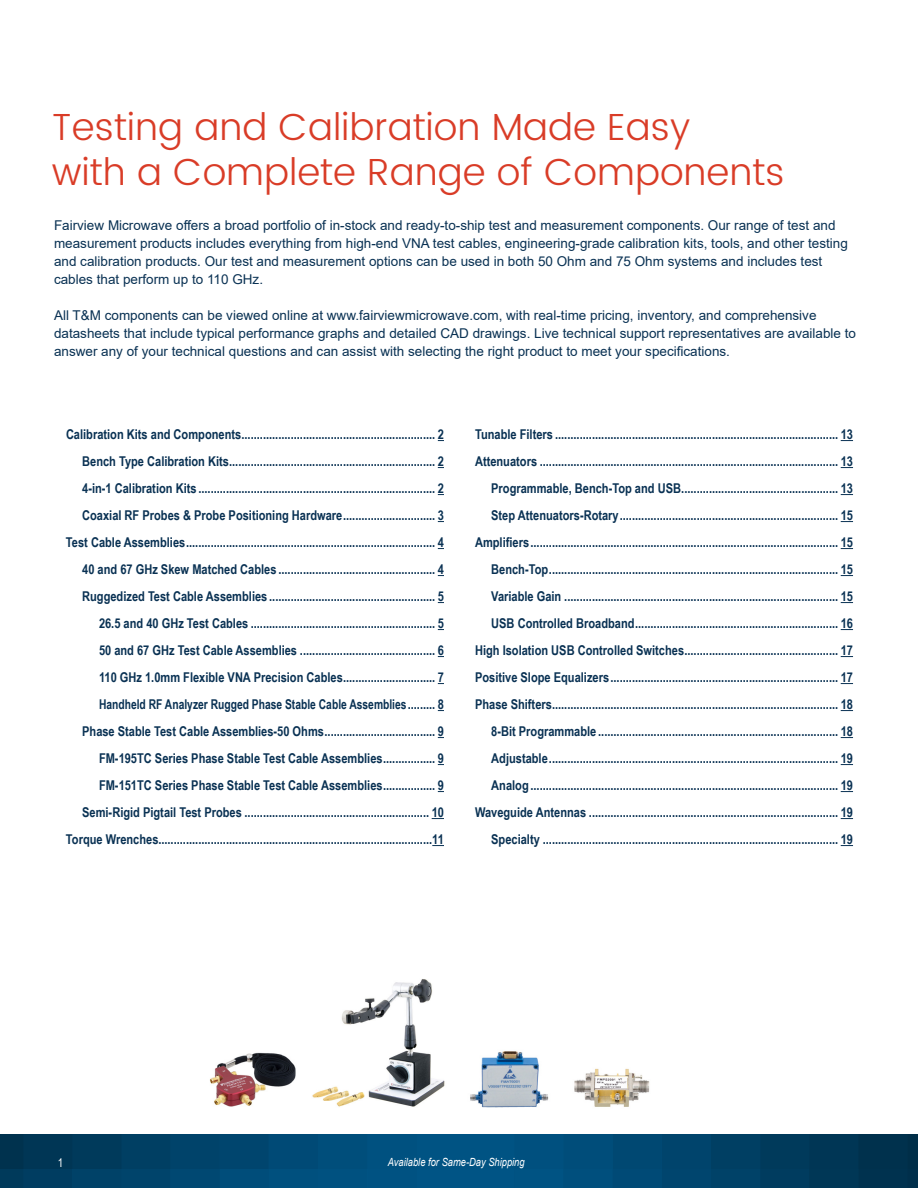
<style>
.page{position:relative;width:918px;height:1188px;background:#fff}
.page>*{position:absolute;margin:0;border:0;box-sizing:border-box;transform-origin:0 0}
.PSG_Header_1{font:300 37.65px "Poppins";color:#d93c27}
.Paragraph_Style_1{font:700 13.5px "Arial Narrow";color:#093153}
.PSG_Paragraph{font:13.5px/18px "Arial";color:#093153}
.Paragraph_Style_1-2{font:700 13.5px "Arial Narrow";color:#093153;scale:.93 1}
.t1{font:12px "Arial Narrow";color:#fff}
.t2{font:italic 11.25px "Arial";color:#fff;scale:.83 1}
</style>
<div class="page">
<svg style="left:0;top:1134px;width:918px;height:54px;background:#00446c"></svg>
<img style="left:210px;top:1052px;width:86px;height:55px">
<img style="left:470px;top:1051px;width:79px;height:57px">
<img style="left:574px;top:1068px;width:76px;height:39px">
<img style="left:312px;top:979px;width:133px;height:128px">
<svg style="left:432px;top:818px;width:12px;height:1px"></svg>
<svg style="left:432px;top:845px;width:12px;height:1px"></svg>
<svg style="left:841px;top:440px;width:12px;height:1px"></svg>
<svg style="left:841px;top:467px;width:12px;height:1px"></svg>
<svg style="left:841px;top:494px;width:12px;height:1px"></svg>
<svg style="left:841px;top:521px;width:12px;height:1px"></svg>
<svg style="left:841px;top:548px;width:12px;height:1px"></svg>
<svg style="left:841px;top:575px;width:12px;height:1px"></svg>
<svg style="left:841px;top:602px;width:12px;height:1px"></svg>
<svg style="left:841px;top:629px;width:12px;height:1px"></svg>
<svg style="left:841px;top:656px;width:12px;height:1px"></svg>
<svg style="left:841px;top:683px;width:12px;height:1px"></svg>
<svg style="left:841px;top:710px;width:12px;height:1px"></svg>
<svg style="left:841px;top:737px;width:12px;height:1px"></svg>
<svg style="left:841px;top:764px;width:12px;height:1px"></svg>
<svg style="left:841px;top:791px;width:12px;height:1px"></svg>
<svg style="left:841px;top:818px;width:12px;height:1px"></svg>
<svg style="left:841px;top:845px;width:12px;height:1px"></svg>
<p class="PSG_Header_1" style="left:52px;top:100px;width:640px">Testing and Calibration Made Easy</p>
<p class="PSG_Header_1" style="left:52px;top:145px;width:734px">with a Complete Range of Components</p>
<p class="PSG_Paragraph" style="left:54px;top:216px;width:795px">Fairview Microwave offers a broad portfolio of in-stock and ready-to-ship test and measurement components. Our range of test and measurement products includes everything from high-end VNA test cables, engineering-grade calibration kits, tools, and other testing and calibration products. Our test and measurement options can be used in both 50 Ohm and 75 Ohm systems and includes test cables that perform up to 110 GHz.</p>
<p class="PSG_Paragraph" style="left:54px;top:306px;width:804px">All T&amp;M components can be viewed online at www.fairviewmicrowave.com, with real-time pricing, inventory, and comprehensive datasheets that include typical performance graphs and detailed CAD drawings. Live technical support representatives are available to answer any of your technical questions and can assist with selecting the right product to meet your specifications.</p>
<p class="Paragraph_Style_1" style="left:66px;top:424px;width:379px">Calibration Kits and Components............................................................... 2</p>
<p class="Paragraph_Style_1" style="left:82px;top:451px;width:363px">Bench Type Calibration Kits................................................................... 2</p>
<p class="Paragraph_Style_1" style="left:82px;top:478px;width:363px">4-in-1 Calibration Kits ............................................................................. 2</p>
<p class="Paragraph_Style_1" style="left:82px;top:505px;width:363px">Coaxial RF Probes &amp; Probe Positioning Hardware.............................. 3</p>
<p class="Paragraph_Style_1" style="left:66px;top:532px;width:380px">Test Cable Assemblies................................................................................. 4</p>
<p class="Paragraph_Style_1" style="left:82px;top:559px;width:363px">40 and 67 GHz Skew Matched Cables ................................................... 4</p>
<p class="Paragraph_Style_1" style="left:82px;top:586px;width:363px">Ruggedized Test Cable Assemblies ...................................................... 5</p>
<p class="Paragraph_Style_1" style="left:99px;top:613px;width:346px">26.5 and 40 GHz Test Cables ............................................................ 5</p>
<p class="Paragraph_Style_1" style="left:99px;top:640px;width:346px">50 and 67 GHz Test Cable Assemblies ............................................ 6</p>
<p class="Paragraph_Style_1" style="left:99px;top:667px;width:346px">110 GHz 1.0mm Flexible VNA Precision Cables.............................. 7</p>
<p class="Paragraph_Style_1-2" style="left:99px;top:694px;width:372px">Handheld RF Analyzer Rugged Phase Stable Cable Assemblies......... 8</p>
<p class="Paragraph_Style_1" style="left:82px;top:721px;width:363px">Phase Stable Test Cable Assemblies-50 Ohms.................................... 9</p>
<p class="Paragraph_Style_1" style="left:99px;top:748px;width:346px">FM-195TC Series Phase Stable Test Cable Assemblies................. 9</p>
<p class="Paragraph_Style_1" style="left:99px;top:775px;width:346px">FM-151TC Series Phase Stable Test Cable Assemblies................. 9</p>
<p class="Paragraph_Style_1" style="left:82px;top:802px;width:363px">Semi-Rigid Pigtail Test Probes ............................................................ 10</p>
<p class="Paragraph_Style_1" style="left:66px;top:829px;width:380px">Torque Wrenches.........................................................................................11</p>
<p class="Paragraph_Style_1" style="left:475px;top:424px;width:379px">Tunable Filters ............................................................................................ 13</p>
<p class="Paragraph_Style_1" style="left:475px;top:451px;width:379px">Attenuators ................................................................................................. 13</p>
<p class="Paragraph_Style_1" style="left:491px;top:478px;width:363px">Programmable, Bench-Top and USB................................................... 13</p>
<p class="Paragraph_Style_1" style="left:491px;top:505px;width:363px">Step Attenuators-Rotary....................................................................... 15</p>
<p class="Paragraph_Style_1" style="left:475px;top:532px;width:379px">Amplifiers.................................................................................................... 15</p>
<p class="Paragraph_Style_1" style="left:491px;top:559px;width:363px">Bench-Top.............................................................................................. 15</p>
<p class="Paragraph_Style_1" style="left:491px;top:586px;width:363px">Variable Gain ......................................................................................... 15</p>
<p class="Paragraph_Style_1" style="left:491px;top:613px;width:363px">USB Controlled Broadband.................................................................. 16</p>
<p class="Paragraph_Style_1" style="left:475px;top:640px;width:379px">High Isolation USB Controlled Switches.................................................. 17</p>
<p class="Paragraph_Style_1" style="left:475px;top:667px;width:379px">Positive Slope Equalizers.......................................................................... 17</p>
<p class="Paragraph_Style_1" style="left:475px;top:694px;width:379px">Phase Shifters............................................................................................. 18</p>
<p class="Paragraph_Style_1" style="left:491px;top:721px;width:363px">8-Bit Programmable .............................................................................. 18</p>
<p class="Paragraph_Style_1" style="left:491px;top:748px;width:363px">Adjustable.............................................................................................. 19</p>
<p class="Paragraph_Style_1" style="left:491px;top:775px;width:363px">Analog .................................................................................................... 19</p>
<p class="Paragraph_Style_1" style="left:475px;top:802px;width:379px">Waveguide Antennas ................................................................................. 19</p>
<p class="Paragraph_Style_1" style="left:491px;top:829px;width:363px">Specialty ................................................................................................ 19</p>
<p class="t1" style="left:58px;top:1154px;width:7px">1</p>
<p class="t2" style="left:388px;top:1155px;width:166px">Available for Same-Day Shipping</p>
</div>
